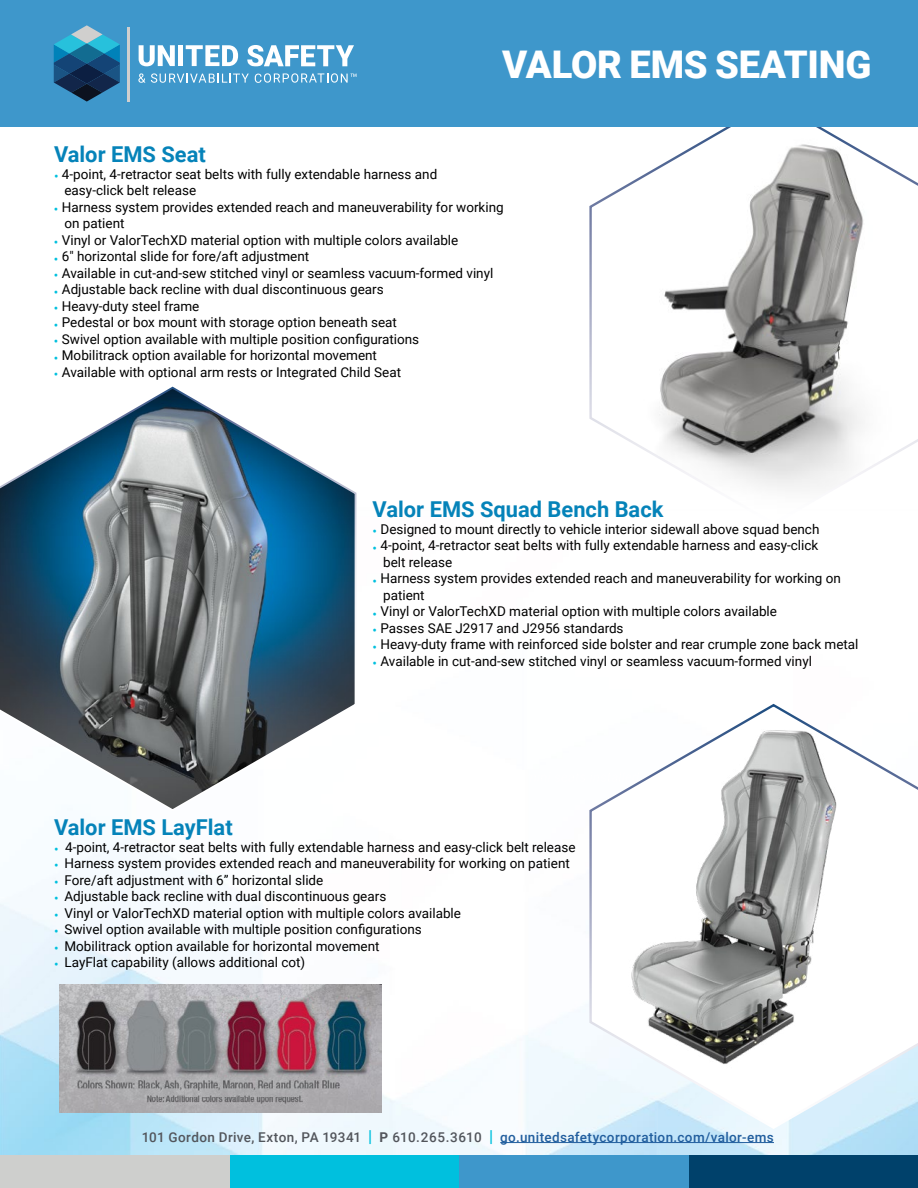
<style>
.page{position:relative;width:918px;height:1188px;background:#fff}
.page>*{position:absolute;margin:0;border:0;box-sizing:border-box;transform-origin:0 0}
.t1{font:900 38.1px "Roboto";letter-spacing:-.005em;color:#fff}
.t2{font:700 21.9px "Roboto";color:#0583b9}
.t3{font:13.5px/16.5px "Roboto";color:#000}
.t4{font:500 13.5px "Roboto";letter-spacing:.03em;color:#52555b}
.s1{color:#00c0de}
.s2{font-size:16.5px;color:#00c0de}
.s3{font-weight:700}
.s4{color:#215e9e}
</style>
<div class="page">
<img style="left:0;top:838px;width:918px;height:317px">
<svg style="left:587px;top:703px;width:331px;height:427px"></svg>
<svg style="left:589px;top:127px;width:329px;height:362px"></svg>
<svg style="left:0;top:386px;width:357px;height:423px"></svg>
<div style="left:688px;top:1155px;width:230px;height:33px;background:#00416b"></div>
<div style="left:459px;top:1155px;width:229px;height:33px;background:#3e97cb"></div>
<div style="left:230px;top:1155px;width:229px;height:33px;background:#00c0de"></div>
<div style="left:0;top:1155px;width:230px;height:33px;background:#cecfcd"></div>
<div style="left:0;top:0;width:918px;height:127px;background:#3e97cb"></div>
<svg style="left:247px;top:45px;width:107px;height:22px"></svg>
<svg style="left:139px;top:45px;width:36px;height:21px"></svg>
<div style="left:178px;top:45px;width:5px;height:21px;background:#fff"></div>
<svg style="left:186px;top:45px;width:52px;height:21px"></svg>
<svg style="left:255px;top:73px;width:101px;height:10px"></svg>
<svg style="left:54px;top:25px;width:66px;height:77px"></svg>
<hr style="left:127px;top:27px;width:3px;height:74px;background:#d0cfce">
<svg style="left:138px;top:73px;width:111px;height:10px"></svg>
<hr style="left:500px;top:1142px;width:274px;height:1px;background:#215e9e">
<img style="left:59px;top:985px;width:322px;height:128px">
<h1 class="t1" style="left:502px;top:38px;width:371px">VALOR EMS SEATING</h1>
<h2 class="t2" style="left:54px;top:139px;width:153px">Valor EMS Seat</h2>
<p class="t3" style="left:64px;top:165px;width:374px;text-indent:-10px"><span class="s1">•</span> 4-point, 4-retractor seat belts with fully extendable harness and easy-click belt release</p>
<p class="t3" style="left:64px;top:198px;width:441px;text-indent:-11px"><span class="s1">•</span> Harness system provides extended reach and maneuverability for working on patient</p>
<p class="t3" style="left:54px;top:231px;width:406px"><span class="s1">•</span> Vinyl or ValorTechXD material option with multiple colors available</p>
<p class="t3" style="left:54px;top:248px;width:257px"><span class="s1">•</span> 6″ horizontal slide for fore/aft adjustment</p>
<p class="t3" style="left:54px;top:264px;width:441px"><span class="s1">•</span> Available in cut-and-sew stitched vinyl or seamless vacuum-formed vinyl</p>
<p class="t3" style="left:54px;top:281px;width:331px"><span class="s1">•</span> Adjustable back recline with dual discontinuous gears</p>
<p class="t3" style="left:54px;top:297px;width:147px"><span class="s1">•</span> Heavy-duty steel frame</p>
<p class="t3" style="left:54px;top:314px;width:345px"><span class="s1">•</span> Pedestal or box mount with storage option beneath seat</p>
<p class="t3" style="left:54px;top:330px;width:367px"><span class="s1">•</span> Swivel option available with multiple position configurations</p>
<p class="t3" style="left:54px;top:347px;width:325px"><span class="s1">•</span> Mobilitrack option available for horizontal movement</p>
<p class="t3" style="left:54px;top:363px;width:349px"><span class="s1">•</span> Available with optional arm rests or Integrated Child Seat</p>
<h2 class="t2" style="left:373px;top:494px;width:292px">Valor EMS Squad Bench Back</h2>
<p class="t3" style="left:373px;top:520px;width:448px"><span class="s1">•</span> Designed to mount directly to vehicle interior sidewall above squad bench</p>
<p class="t3" style="left:383px;top:537px;width:437px;text-indent:-11px"><span class="s1">•</span> 4-point, 4-retractor seat belts with fully extendable harness and easy-click belt release</p>
<p class="t3" style="left:383px;top:570px;width:459px;text-indent:-11px"><span class="s1">•</span> Harness system provides extended reach and maneuverability for working on patient</p>
<p class="t3" style="left:373px;top:603px;width:406px"><span class="s1">•</span> Vinyl or ValorTechXD material option with multiple colors available</p>
<p class="t3" style="left:373px;top:619px;width:253px"><span class="s1">•</span> Passes SAE J2917 and J2956 standards</p>
<p class="t3" style="left:373px;top:636px;width:487px"><span class="s1">•</span> Heavy-duty frame with reinforced side bolster and rear crumple zone back metal</p>
<p class="t3" style="left:373px;top:652px;width:441px"><span class="s1">•</span> Available in cut-and-sew stitched vinyl or seamless vacuum-formed vinyl</p>
<h2 class="t2" style="left:54px;top:812px;width:180px">Valor EMS LayFlat</h2>
<p class="t3" style="left:54px;top:838px;width:523px"><span class="s1">•</span> 4-point, 4-retractor seat belts with fully extendable harness and easy-click belt release</p>
<p class="t3" style="left:54px;top:854px;width:517px"><span class="s1">•</span> Harness system provides extended reach and maneuverability for working on patient</p>
<p class="t3" style="left:54px;top:871px;width:271px"><span class="s1">•</span> Fore/aft adjustment with 6” horizontal slide</p>
<p class="t3" style="left:54px;top:887px;width:334px"><span class="s1">•</span> Adjustable back recline with dual discontinuous gears</p>
<p class="t3" style="left:54px;top:904px;width:409px"><span class="s1">•</span> Vinyl or ValorTechXD material option with multiple colors available</p>
<p class="t3" style="left:54px;top:920px;width:369px"><span class="s1">•</span> Swivel option available with multiple position configurations</p>
<p class="t3" style="left:54px;top:937px;width:327px"><span class="s1">•</span> Mobilitrack option available for horizontal movement</p>
<p class="t3" style="left:54px;top:953px;width:253px"><span class="s1">•</span> LayFlat capability (allows additional cot)</p>
<p class="t4" style="left:142px;top:1127px;width:634px">101 Gordon Drive, Exton, PA 19341 <span class="s2">|</span> <span class="s3">P</span> 610.265.3610 <span class="s2">|</span> <span class="s4">go.unitedsafetycorporation.com/valor-ems</span></p>
</div>
